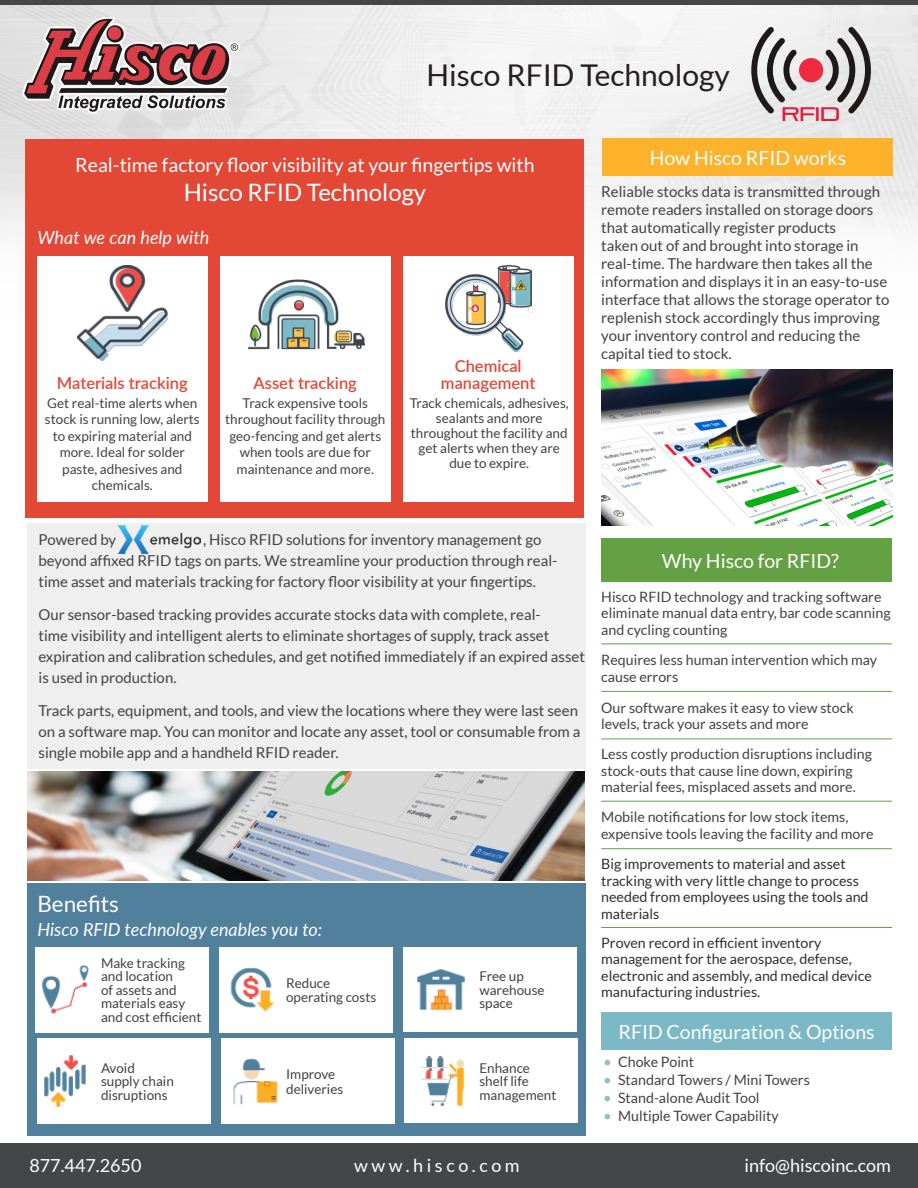
<style>
.page{position:relative;width:918px;height:1188px;background:#fff}
.page>*{position:absolute;margin:0;border:0;box-sizing:border-box;transform-origin:0 0}
.t1{font:30px "Lato";color:#231f20}
.t2{font:24px "Lato";color:#fff}
.t3{font:22.5px "Lato";color:#fff}
.t4{font:19.5px "Lato";color:#fff}
.t5{font:19.5px "Pirulen Rg";color:#e11c38}
.t6{font:italic 18px "Lato";color:#fff}
.t7{font:18px "Lato";color:#fff}
.t8{font:18px "Lato";letter-spacing:.2em;color:#fff}
.t9{font:600 16.5px "Lato";color:#e34836}
.t10{font:15px/18px "Lato";color:#414243}
.t11{font:14.25px/16.5px "Lato";color:#414243}
.t12{font:14.25px/16.5px "Lato";color:#312f30}
.t13{font:13.5px/13.5px "Lato";color:#414243}
.s1{font-size:15px;color:#8bc0cc}
</style>
<div class="page">
<div style="left:0;top:1143px;width:918px;height:45px;background:#454647"></div>
<img style="left:0;top:5px;width:918px;height:310px">
<div style="left:0;top:0;width:918px;height:5px;background:#454647"></div>
<div style="left:603px;top:138px;width:290px;height:38px;background:#fdb22c"></div>
<svg style="left:825px;top:27px;width:46px;height:86px;background:#a9a7a8"></svg>
<svg style="left:751px;top:27px;width:46px;height:86px"></svg>
<div style="left:799px;top:58px;width:24px;height:24px;background:#ee2940;border-radius:50%"></div>
<div style="left:27px;top:883px;width:559px;height:253px;background:#51809c"></div>
<div style="left:27px;top:523px;width:559px;height:245px;background:#efefef"></div>
<div style="left:601px;top:538px;width:291px;height:44px;background:#63a144"></div>
<hr style="left:601px;top:643px;width:291px;height:1px;background:#63a144">
<hr style="left:601px;top:691px;width:291px;height:1px;background:#63a144">
<hr style="left:601px;top:739px;width:291px;height:1px;background:#63a144">
<hr style="left:601px;top:801px;width:291px;height:1px;background:#63a144">
<hr style="left:601px;top:848px;width:291px;height:1px;background:#63a144">
<hr style="left:601px;top:927px;width:291px;height:1px;background:#63a144">
<div style="left:26px;top:139px;width:558px;height:379px;background:#e34836"></div>
<div style="left:220px;top:256px;width:171px;height:245px;background:#fff"></div>
<img style="left:248px;top:279px;width:117px;height:71px">
<div style="left:37px;top:256px;width:171px;height:245px;background:#fff"></div>
<div style="left:403px;top:256px;width:171px;height:245px;background:#fff"></div>
<img style="left:445px;top:265px;width:86px;height:87px">
<img style="left:77px;top:265px;width:90px;height:96px">
<div style="left:404px;top:1038px;width:174px;height:85px;background:#fff"></div>
<div style="left:221px;top:1038px;width:173px;height:86px;background:#fff"></div>
<div style="left:37px;top:1038px;width:174px;height:86px;background:#fff"></div>
<div style="left:403px;top:947px;width:174px;height:85px;background:#fff"></div>
<div style="left:219px;top:947px;width:174px;height:85px;background:#fff"></div>
<div style="left:36px;top:947px;width:173px;height:85px;background:#fff"></div>
<img style="left:42px;top:965px;width:47px;height:49px">
<img style="left:417px;top:969px;width:48px;height:41px">
<img style="left:230px;top:967px;width:44px;height:45px">
<img style="left:44px;top:1055px;width:42px;height:52px">
<img style="left:421px;top:1056px;width:44px;height:50px">
<img style="left:233px;top:1058px;width:45px;height:47px">
<img style="left:27px;top:772px;width:557px;height:108px">
<img style="left:601px;top:370px;width:291px;height:155px">
<div style="left:601px;top:1012px;width:291px;height:38px;background:#7db8c6"></div>
<img style="left:118px;top:526px;width:82px;height:27px">
<p class="t1" style="left:427px;top:58px;width:305px">Hisco RFID Technology</p>
<p class="t5" style="left:781px;top:102px;width:60px">RFID</p>
<p class="t4" style="left:75px;top:154px;width:461px">Real-time factory floor visibility at your fingertips with</p>
<p class="t2" style="left:184px;top:179px;width:244px">Hisco RFID Technology</p>
<p class="t6" style="left:37px;top:224px;width:173px">What we can help with</p>
<p class="t9" style="left:57px;top:371px;width:132px">Materials tracking</p>
<p class="t13" style="left:45px;top:395px;width:156px;line-height:16.5px;text-align:center">Get real-time alerts when stock is running low, alerts to expiring material and more. Ideal for solder paste, adhesives and chemicals.</p>
<p class="t9" style="left:254px;top:371px;width:105px">Asset tracking</p>
<p class="t13" style="left:225px;top:395px;width:162px;line-height:16.5px;text-align:center">Track expensive tools throughout facility through geo-fencing and get alerts when tools are due for maintenance and more.</p>
<p class="t9" style="left:455px;top:354px;width:68px">Chemical</p>
<p class="t9" style="left:441px;top:371px;width:96px">management</p>
<p class="t13" style="left:410px;top:395px;width:161px;line-height:15px;text-align:center">Track chemicals, adhesives, sealants and more throughout the facility and get alerts when they are due to expire.</p>
<p class="t4" style="left:650px;top:147px;width:198px">How Hisco RFID works</p>
<p class="t10" style="left:601px;top:182px;width:290px">Reliable stocks data is transmitted through remote readers installed on storage doors that automatically register products<br>taken out of and brought into storage in real-time. The hardware then takes all the information and displays it in an easy-to-use interface that allows the storage operator to replenish stock accordingly thus improving your inventory control and reducing the capital tied to stock.</p>
<p class="t10" style="left:39px;top:529px;width:520px;line-height:21px;text-indent:165px">, Hisco RFID solutions for inventory management go beyond affixed RFID tags on parts. We streamline your production through real&shy;time asset and materials tracking for factory floor visibility at your fingertips.</p>
<p class="t10" style="left:39px;top:604px;width:548px;line-height:21px">Our sensor-based tracking provides accurate stocks data with complete, real-<br>time visibility and intelligent alerts to eliminate shortages of supply, track asset expiration and calibration schedules, and get notified immediately if an expired asset is used in production.</p>
<p class="t10" style="left:39px;top:700px;width:543px;line-height:21px">Track parts, equipment, and tools, and view the locations where they were last seen on a software map. You can monitor and locate any asset, tool or consumable from a single mobile app and a handheld RFID reader.</p>
<p class="t10" style="left:39px;top:530px;width:79px">Powered by</p>
<p class="t3" style="left:37px;top:891px;width:83px">Benefits</p>
<p class="t6" style="left:37px;top:916px;width:286px">Hisco RFID technology enables you to:</p>
<p class="t13" style="left:101px;top:956px;width:102px">Make tracking and location<br>of assets and materials easy and cost efficient</p>
<p class="t13" style="left:286px;top:976px;width:92px">Reduce operating costs</p>
<p class="t13" style="left:479px;top:970px;width:67px">Free up warehouse space</p>
<p class="t13" style="left:101px;top:1061px;width:74px">Avoid supply chain disruptions</p>
<p class="t13" style="left:286px;top:1066px;width:59px;line-height:15px">Improve deliveries</p>
<p class="t13" style="left:479px;top:1061px;width:78px">Enhance shelf life management</p>
<p class="t4" style="left:662px;top:550px;width:179px">Why Hisco for RFID?</p>
<p class="t11" style="left:601px;top:588px;width:291px">Hisco RFID technology and tracking software eliminate manual data entry, bar code scanning and cycling counting</p>
<p class="t11" style="left:601px;top:652px;width:277px">Requires less human intervention which may cause errors</p>
<p class="t11" style="left:601px;top:699px;width:254px">Our software makes it easy to view stock levels, track your assets and more</p>
<p class="t11" style="left:601px;top:746px;width:272px">Less costly production disruptions including stock-outs that cause line down, expiring material fees, misplaced assets and more.</p>
<p class="t11" style="left:601px;top:809px;width:274px">Mobile notifications for low stock items, expensive tools leaving the facility and more</p>
<p class="t12" style="left:601px;top:856px;width:269px">Big improvements to material and asset tracking with very little change to process needed from employees using the tools and materials</p>
<p class="t12" style="left:601px;top:934px;width:272px">Proven record in efficient inventory management for the aerospace, defense, electronic and assembly, and medical device manufacturing industries.</p>
<p class="t4" style="left:619px;top:1021px;width:258px">RFID Configuration &amp; Options</p>
<p class="t11" style="left:603px;top:1054px;width:93px"><span class="s1">•</span> Choke Point</p>
<p class="t11" style="left:603px;top:1072px;width:208px"><span class="s1">•</span> Standard Towers / Mini Towers</p>
<p class="t11" style="left:603px;top:1090px;width:158px"><span class="s1">•</span> Stand-alone Audit Tool</p>
<p class="t11" style="left:603px;top:1108px;width:177px"><span class="s1">•</span> Multiple Tower Capability</p>
<p class="t7" style="left:29px;top:1155px;width:114px">877.447.2650</p>
<p class="t8" style="left:354px;top:1155px;width:167px">www.hisco.com</p>
<p class="t7" style="left:745px;top:1155px;width:148px">info@hiscoinc.com</p>
</div>
